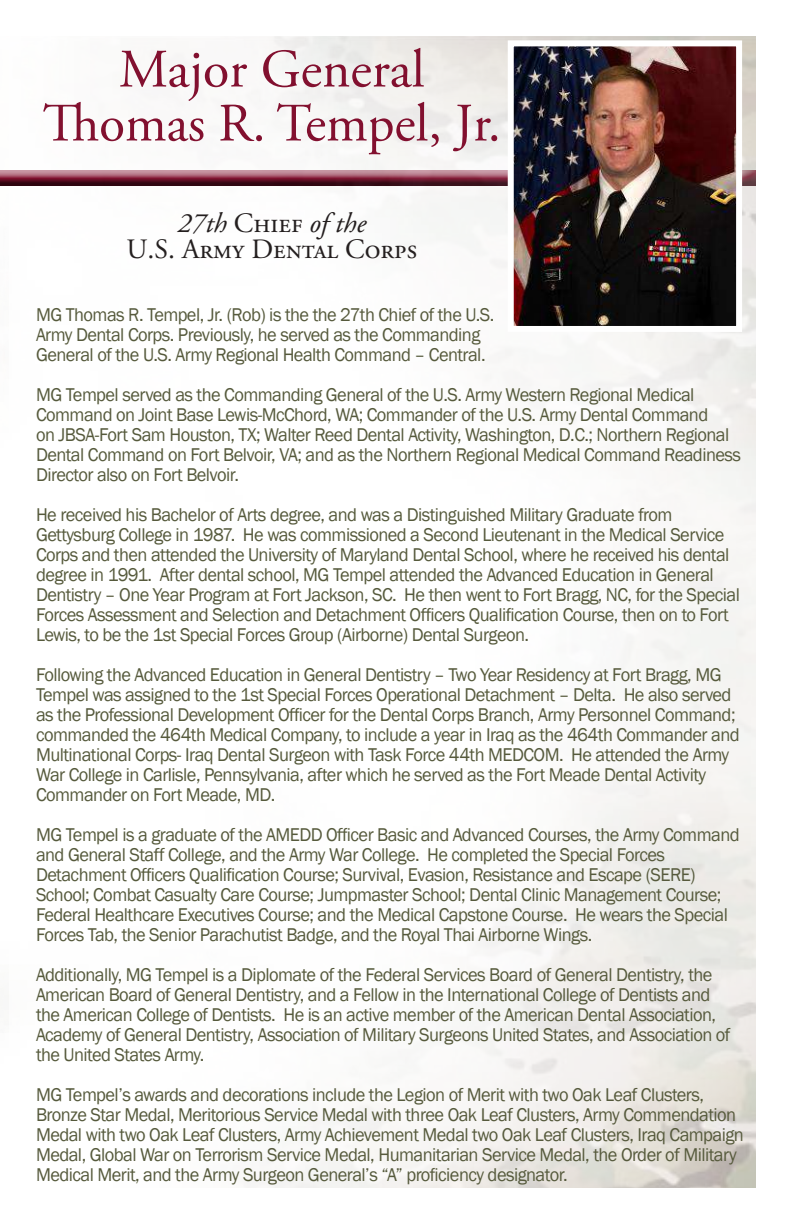
<style>
.page{position:relative;width:792px;height:1224px;background:#fff}
.page>*{position:absolute;margin:0;border:0;box-sizing:border-box;transform-origin:0 0}
.t1{font:54px/54px "Adobe Garamond Pro";letter-spacing:-.01em;color:#82102f;text-align:center}
.t2{font:28px/26px "Adobe Garamond Pro";color:#241f1f;text-align:center}
.t3{font:19px/20px "Franklin Gothic";letter-spacing:-.03em;color:#565a3c}
.s1{font-style:italic}
</style>
<div class="page">
<img style="left:0;top:36px;width:756px;height:1152px">
<img style="left:515px;top:47px;width:220px;height:278px">
<div style="left:508px;top:40px;width:234px;height:292px;border:6px solid #fff"></div>
<h1 class="t1" style="left:43px;top:44px;width:460px">Major General<br>Thomas R. Tempel, Jr.</h1>
<h2 class="t2" style="left:127px;top:211px;width:292px"><span class="s1">27th</span> Chief <span class="s1">of the<br></span>U.S. Army Dental Corps</h2>
<p class="t3" style="left:36px;top:305px;width:460px">MG Thomas R. Tempel, Jr. (Rob) is the the 27th Chief of the U.S.<br>Army Dental Corps. Previously, he served as the Commanding<br>General of the U.S. Army Regional Health Command – Central.</p>
<p class="t3" style="left:36px;top:385px;width:707px">MG Tempel served as the Commanding General of the U.S. Army Western Regional Medical Command on Joint Base Lewis-McChord, WA; Commander of the U.S. Army Dental Command<br>on JBSA-Fort Sam Houston, TX; Walter Reed Dental Activity, Washington, D.C.; Northern Regional Dental Command on Fort Belvoir, VA; and as the Northern Regional Medical Command Readiness Director also on Fort Belvoir.</p>
<p class="t3" style="left:36px;top:505px;width:705px">He received his Bachelor of Arts degree, and was a Distinguished Military Graduate from Gettysburg College in 1987. He was commissioned a Second Lieutenant in the Medical Service Corps and then attended the University of Maryland Dental School, where he received his dental degree in 1991. After dental school, MG Tempel attended the Advanced Education in General Dentistry – One Year Program at Fort Jackson, SC. He then went to Fort Bragg, NC, for the Special Forces Assessment and Selection and Detachment Officers Qualification Course, then on to Fort Lewis, to be the 1st Special Forces Group (Airborne) Dental Surgeon.</p>
<p class="t3" style="left:36px;top:665px;width:705px">Following the Advanced Education in General Dentistry – Two Year Residency at Fort Bragg, MG Tempel was assigned to the 1st Special Forces Operational Detachment – Delta. He also served as the Professional Development Officer for the Dental Corps Branch, Army Personnel Command; commanded the 464th Medical Company, to include a year in Iraq as the 464th Commander and Multinational Corps- Iraq Dental Surgeon with Task Force 44th MEDCOM. He attended the Army War College in Carlisle, Pennsylvania, after which he served as the Fort Meade Dental Activity Commander on Fort Meade, MD.</p>
<p class="t3" style="left:36px;top:825px;width:705px">MG Tempel is a graduate of the AMEDD Officer Basic and Advanced Courses, the Army Command and General Staff College, and the Army War College. He completed the Special Forces Detachment Officers Qualification Course; Survival, Evasion, Resistance and Escape (SERE)<br>School; Combat Casualty Care Course; Jumpmaster School; Dental Clinic Management Course; Federal Healthcare Executives Course; and the Medical Capstone Course. He wears the Special Forces Tab, the Senior Parachutist Badge, and the Royal Thai Airborne Wings.</p>
<p class="t3" style="left:36px;top:965px;width:696px">Additionally, MG Tempel is a Diplomate of the Federal Services Board of General Dentistry, the American Board of General Dentistry, and a Fellow in the International College of Dentists and the American College of Dentists. He is an active member of the American Dental Association, Academy of General Dentistry, Association of Military Surgeons United States, and Association of the United States Army.</p>
<p class="t3" style="left:36px;top:1085px;width:709px">MG Tempel’s awards and decorations include the Legion of Merit with two Oak Leaf Clusters, Bronze Star Medal, Meritorious Service Medal with three Oak Leaf Clusters, Army Commendation Medal with two Oak Leaf Clusters, Army Achievement Medal two Oak Leaf Clusters, Iraq Campaign Medal, Global War on Terrorism Service Medal, Humanitarian Service Medal, the Order of Military Medical Merit, and the Army Surgeon General’s “A” proficiency designator.</p>
</div>
